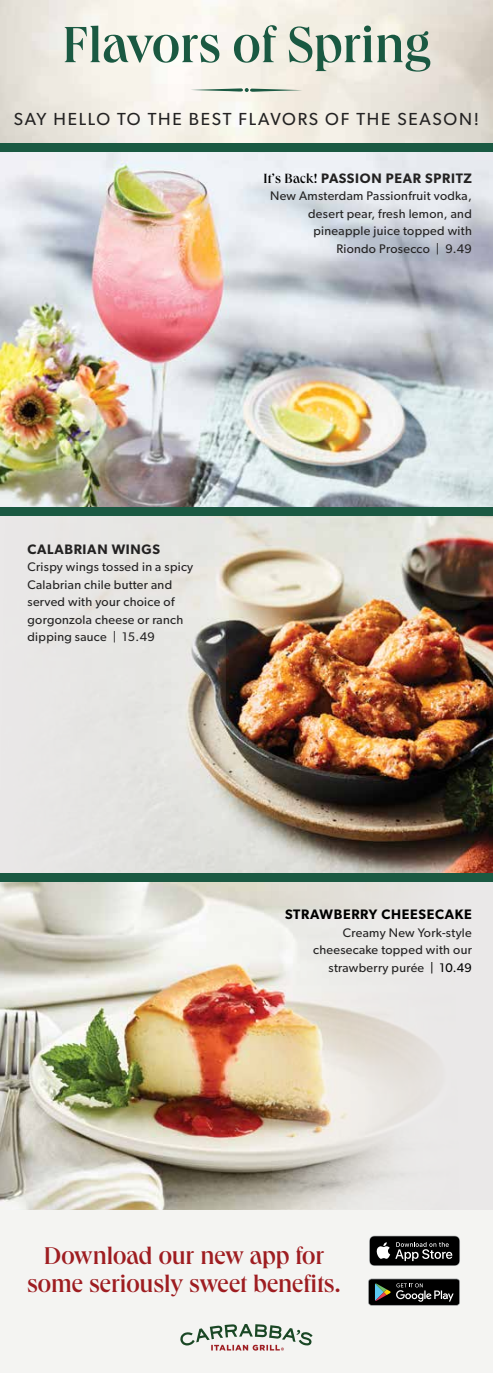
<style>
.page{position:relative;width:493px;height:1373px;background:#fff}
.page>*{position:absolute;margin:0;border:0;box-sizing:border-box;transform-origin:0 0}
.t1{font:500 52.5px "Queens";color:#1a5942}
.t2{font:500 25px/27.5px "Queens";letter-spacing:-.005em;color:#9e1d21;text-align:center}
.t3{font:17.5px "Gibson";letter-spacing:.1em;color:#232222}
.t4{font:600 13.75px "Gibson";letter-spacing:.05em;color:#232222}
.t5{font:600 13.75px "Gibson";letter-spacing:.05em;color:#000}
.t6{font:12.5px/17.5px "Gibson";letter-spacing:.025em;color:#232222;text-align:right}
.s1{font-family:"Queens";font-weight:500;color:#000}
.s2{color:#000}
</style>
<div class="page">
<div style="left:0;top:1209px;width:493px;height:163px;background:#f4f4f2"></div>
<svg style="left:180px;top:1324px;width:132px;height:27px"></svg>
<svg style="left:369px;top:1235px;width:91px;height:31px;background:#363636"></svg>
<svg style="left:368px;top:1278px;width:92px;height:27px;background:#2c2e2d"></svg>
<img style="left:0;top:152px;width:493px;height:355px">
<svg style="left:0;top:0;width:493px;height:143px;background:#efeae2"></svg>
<img style="left:225px;top:516px;width:268px;height:357px">
<div style="left:0;top:511px;width:225px;height:362px;background:#eae8e8"></div>
<img style="left:0;top:882px;width:272px;height:327px">
<svg style="left:272px;top:882px;width:221px;height:327px;background:#e5e0d9"></svg>
<div style="left:0;top:873px;width:493px;height:9px;background:#1a5942"></div>
<svg style="left:191px;top:88px;width:111px;height:4px"></svg>
<div style="left:0;top:507px;width:493px;height:9px;background:#1a5942"></div>
<div style="left:0;top:143px;width:493px;height:9px;background:#1a5942"></div>
<h1 class="t1" style="left:62px;top:11px;width:370px">Flavors of Spring</h1>
<h3 class="t3" style="left:14px;top:108px;width:466px">SAY HELLO TO THE BEST FLAVORS OF THE SEASON!</h3>
<p class="t4" style="left:263px;top:170px;width:210px"><span class="s1">It’s Back!</span> PASSION PEAR SPRITZ</p>
<p class="t6" style="left:270px;top:187px;width:203px">New Amsterdam Passionfruit vodka, desert pear, fresh lemon, and pineapple juice topped with<br>Riondo Prosecco | 9.49</p>
<p class="t4" style="left:28px;top:540px;width:134px">CALABRIAN WINGS</p>
<p class="t6" style="left:28px;top:558px;width:167px;text-align:left">Crispy wings tossed in a spicy<br>Calabrian chile butter and served with your choice of gorgonzola cheese or ranch dipping sauce | 15.49</p>
<p class="t5" style="left:285px;top:906px;width:188px">STRAWBERRY CHEESECAKE</p>
<p class="t6" style="left:313px;top:923px;width:160px">Creamy New York-style cheesecake topped with our strawberry purée <span class="s2">| 10.49</span></p>
<h2 class="t2" style="left:27px;top:1240px;width:315px">Download our new app for some seriously sweet benefits.</h2>
</div>
